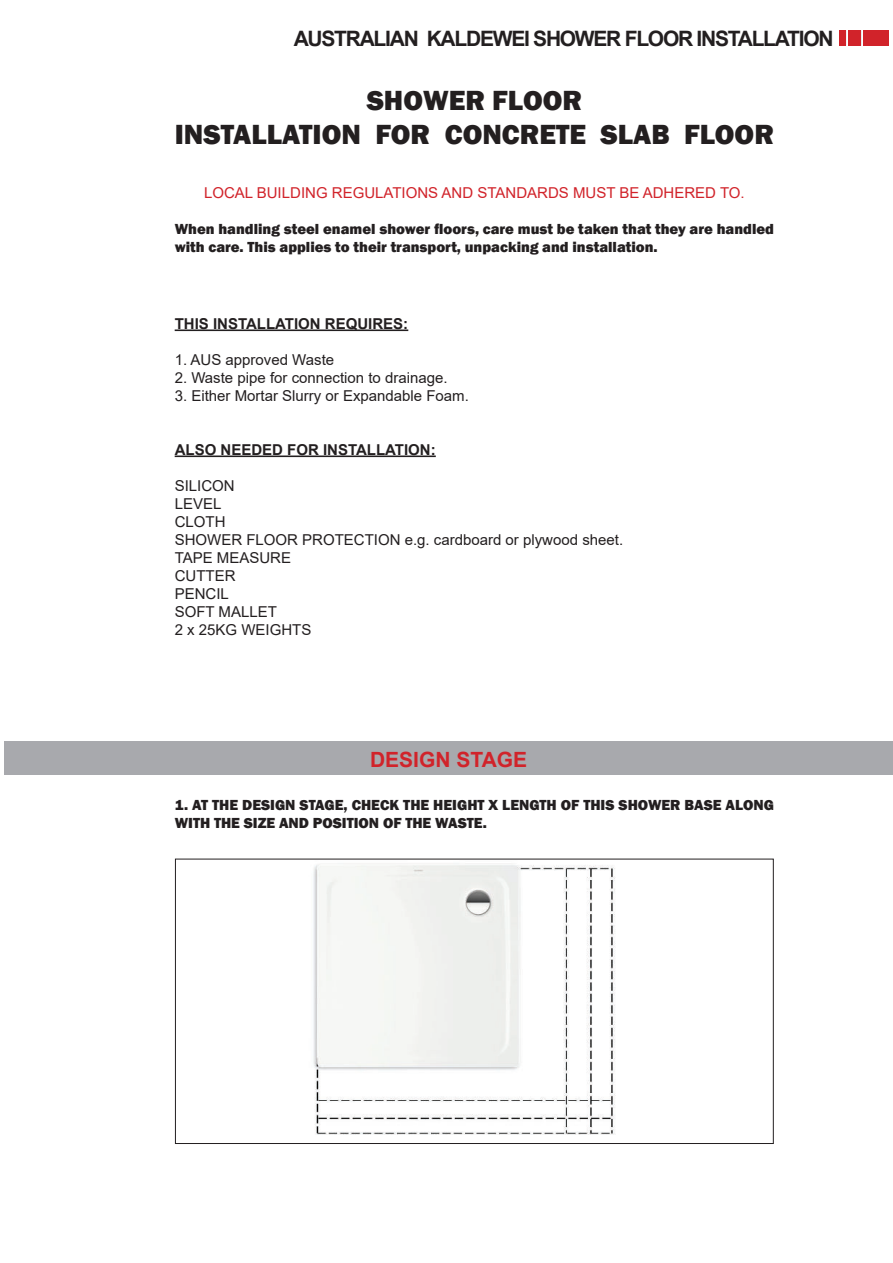
<style>
.page{position:relative;width:893px;height:1263px;background:#fff}
.page>*{position:absolute;margin:0;border:0;box-sizing:border-box;transform-origin:0 0}
.t1{font:800 28.5px/34.2px "Franklin Gothic";color:#231f20;text-align:center}
.t2{font:700 21.15px "Arial";letter-spacing:-.06em;color:#231f20}
.t3{font:700 21px "Arial";color:#d1232a}
.t4{font:800 15px/18px "Franklin Gothic";color:#231f20}
.t5{font:15px/18px "Arial";color:#231f20}
.t6{font:15px "Arial";color:#d1232a}
.t7{font:700 15px "Arial";color:#231f20}
</style>
<div class="page">
<div style="left:863px;top:30px;width:26px;height:16px;background:#d1232a"></div>
<div style="left:848px;top:30px;width:13px;height:16px;background:#d1232a"></div>
<div style="left:840px;top:30px;width:6px;height:16px;background:#d1232a"></div>
<hr style="left:175px;top:329px;width:233px;height:2px;background:#231f20">
<hr style="left:175px;top:455px;width:261px;height:2px;background:#231f20">
<div style="left:4px;top:741px;width:889px;height:33px;background:#a8a9ad"></div>
<img style="left:313px;top:863px;width:303px;height:271px">
<div style="left:175px;top:859px;width:598px;height:285px;border:1px solid #231f20"></div>
<h2 class="t2" style="left:294px;top:26px;width:541px">AUSTRALIAN KALDEWEI SHOWER FLOOR INSTALLATION</h2>
<h1 class="t1" style="left:175px;top:83px;width:601px">SHOWER FLOOR<br>INSTALLATION FOR CONCRETE SLAB FLOOR</h1>
<p class="t6" style="left:204px;top:187px;width:542px">LOCAL BUILDING REGULATIONS AND STANDARDS MUST BE ADHERED TO.</p>
<p class="t4" style="left:175px;top:220px;width:601px">When handling steel enamel shower floors, care must be taken that they are handled with care. This applies to their transport, unpacking and installation.</p>
<p class="t7" style="left:175px;top:315px;width:235px">THIS INSTALLATION REQUIRES:</p>
<p class="t5" style="left:175px;top:352px;width:161px">1. AUS approved Waste</p>
<p class="t5" style="left:175px;top:370px;width:274px">2. Waste pipe for connection to drainage.</p>
<p class="t5" style="left:175px;top:388px;width:296px">3. Either Mortar Slurry or Expandable Foam.</p>
<p class="t7" style="left:175px;top:441px;width:263px">ALSO NEEDED FOR INSTALLATION:</p>
<p class="t5" style="left:175px;top:478px;width:450px">SILICON<br>LEVEL<br>CLOTH<br>SHOWER FLOOR PROTECTION e.g. cardboard or plywood sheet.<br>TAPE MEASURE<br>CUTTER<br>PENCIL<br>SOFT MALLET<br>2 x 25KG WEIGHTS</p>
<h3 class="t3" style="left:370px;top:747px;width:159px">DESIGN STAGE</h3>
<p class="t4" style="left:175px;top:796px;width:601px">1. AT THE DESIGN STAGE, CHECK THE HEIGHT X LENGTH OF THIS SHOWER BASE ALONG<br>WITH THE SIZE AND POSITION OF THE WASTE.</p>
</div>
